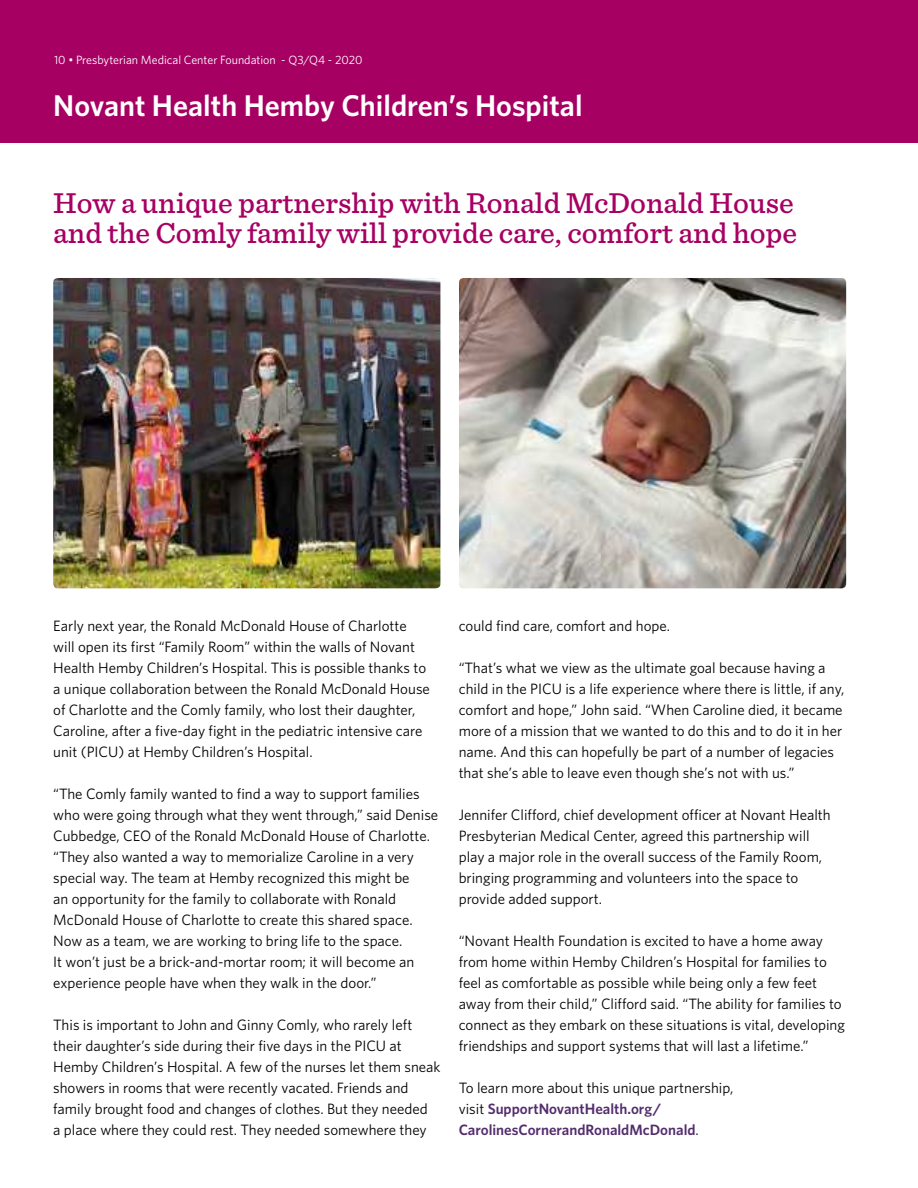
<style>
.page{position:relative;width:918px;height:1188px;background:#fff}
.page>*{position:absolute;margin:0;border:0;box-sizing:border-box;transform-origin:0 0}
.t1{font:500 30px/30px "Sentinel";color:#a70063}
.t2{font:600 30px "Whitney";color:#fff}
.t3{font:15px/21px "Whitney";color:#000}
.t4{font:600 15px/21px "Whitney";color:#532d6d}
.t5{font:12px "Whitney";color:#fff}
.s1{font-weight:400;color:#000}
</style>
<div class="page">
<div style="left:0;top:0;width:918px;height:143px;background:#a70063"></div>
<img style="left:53px;top:278px;width:387px;height:310px">
<img style="left:459px;top:278px;width:387px;height:310px">
<p class="t5" style="left:54px;top:54px;width:310px">10 • Presbyterian Medical Center Foundation - Q3/Q4 - 2020</p>
<h1 class="t2" style="left:53px;top:91px;width:531px">Novant Health Hemby Children’s Hospital</h1>
<h1 class="t1" style="left:53px;top:189px;width:745px">How a unique partnership with Ronald McDonald House and the Comly family will provide care, comfort and hope</h1>
<p class="t3" style="left:53px;top:616px;width:378px">Early next year, the Ronald McDonald House of Charlotte will open its first “Family Room” within the walls of Novant Health Hemby Children’s Hospital. This is possible thanks to a unique collaboration between the Ronald McDonald House of Charlotte and the Comly family, who lost their daughter, Caroline, after a five-day fight in the pediatric intensive care unit (PICU) at Hemby Children’s Hospital.</p>
<p class="t3" style="left:53px;top:784px;width:387px">“The Comly family wanted to find a way to support families who were going through what they went through,” said Denise Cubbedge, CEO of the Ronald McDonald House of Charlotte. “They also wanted a way to memorialize Caroline in a very special way. The team at Hemby recognized this might be<br>an opportunity for the family to collaborate with Ronald McDonald House of Charlotte to create this shared space.<br>Now as a team, we are working to bring life to the space.<br>It won’t just be a brick-and-mortar room; it will become an experience people have when they walk in the door.”</p>
<p class="t3" style="left:53px;top:1015px;width:389px">This is important to John and Ginny Comly, who rarely left their daughter’s side during their five days in the PICU at Hemby Children’s Hospital. A few of the nurses let them sneak showers in rooms that were recently vacated. Friends and family brought food and changes of clothes. But they needed<br>a place where they could rest. They needed somewhere they</p>
<p class="t3" style="left:459px;top:616px;width:213px">could find care, comfort and hope.</p>
<p class="t3" style="left:459px;top:658px;width:387px">“That’s what we view as the ultimate goal because having a child in the PICU is a life experience where there is little, if any, comfort and hope,” John said. “When Caroline died, it became more of a mission that we wanted to do this and to do it in her name. And this can hopefully be part of a number of legacies that she’s able to leave even though she’s not with us.”</p>
<p class="t3" style="left:459px;top:805px;width:373px">Jennifer Clifford, chief development officer at Novant Health Presbyterian Medical Center, agreed this partnership will play a major role in the overall success of the Family Room, bringing programming and volunteers into the space to provide added support.</p>
<p class="t3" style="left:459px;top:931px;width:388px">“Novant Health Foundation is excited to have a home away from home within Hemby Children’s Hospital for families to feel as comfortable as possible while being only a few feet away from their child,” Clifford said. “The ability for families to connect as they embark on these situations is vital, developing friendships and support systems that will last a lifetime.”</p>
<p class="t4" style="left:459px;top:1078px;width:276px"><span class="s1">To learn more about this unique partnership, visit</span> SupportNovantHealth.org/<br>CarolinesCornerandRonaldMcDonald<span class="s1">.</span></p>
</div>
